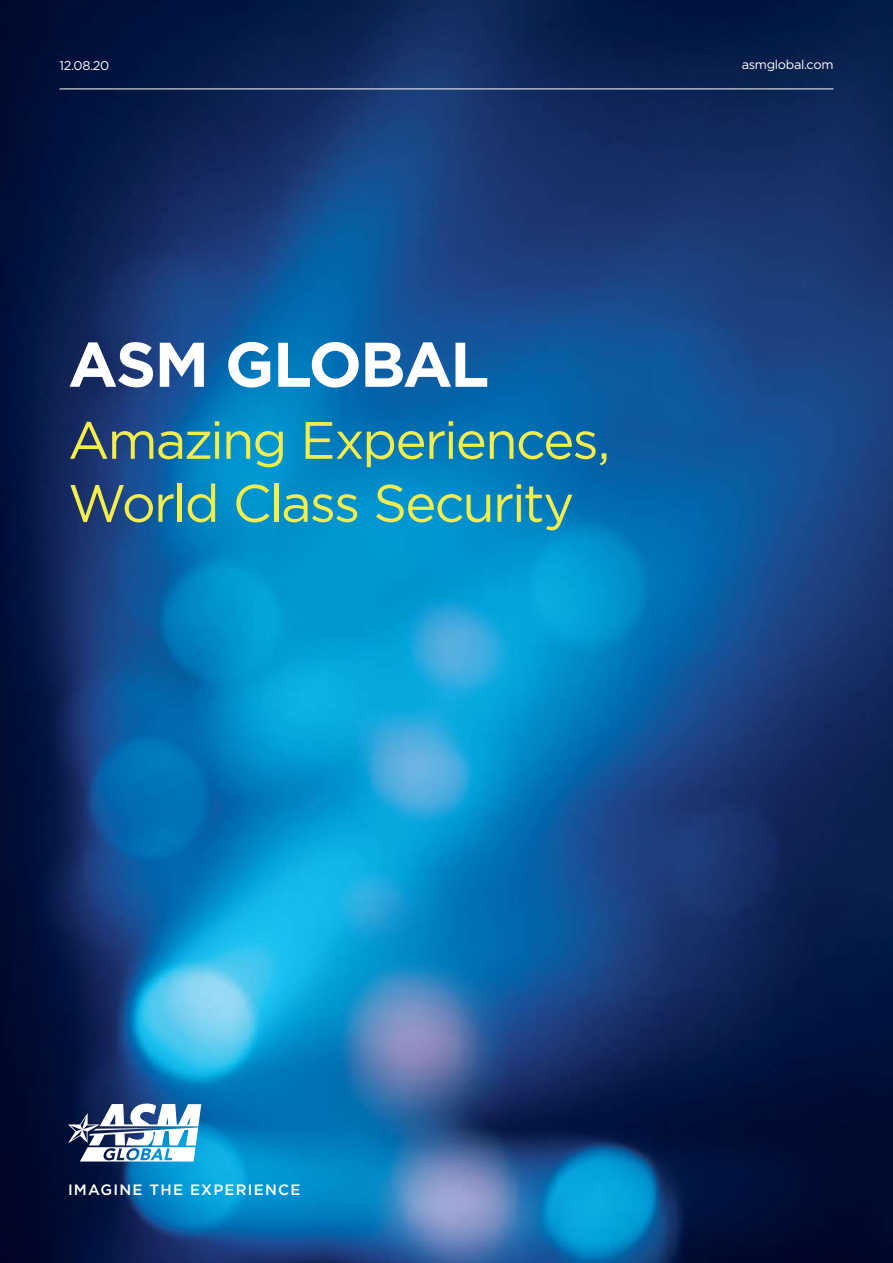
<style>
.page{position:relative;width:893px;height:1263px;background:#fff}
.page>*{position:absolute;margin:0;border:0;box-sizing:border-box;transform-origin:0 0}
.t1{font:700 63px "Gotham";letter-spacing:-.03em;color:#fff}
.t2{font:52.5px/63px "Gotham";letter-spacing:-.035em;color:#f4ee4d}
.t3{font:500 15px "Gotham";letter-spacing:.08em;color:#fff}
.t4{font:12.75px "Gotham";letter-spacing:-.025em;color:#fff}
</style>
<div class="page">
<img style="left:0;top:0;width:893px;height:1263px">
<hr style="left:60px;top:89px;width:773px;height:1px;background:#fff">
<img style="left:68px;top:1103px;width:133px;height:58px">
<p class="t4" style="left:60px;top:57px;width:51px">12.08.20</p>
<p class="t4" style="left:742px;top:57px;width:93px">asmglobal.com</p>
<p class="t1" style="left:68px;top:328px;width:423px">ASM GLOBAL</p>
<p class="t2" style="left:68px;top:408px;width:544px">Amazing Experiences,<br>World Class Security</p>
<p class="t3" style="left:68px;top:1180px;width:234px">IMAGINE THE EXPERIENCE</p>
</div>
